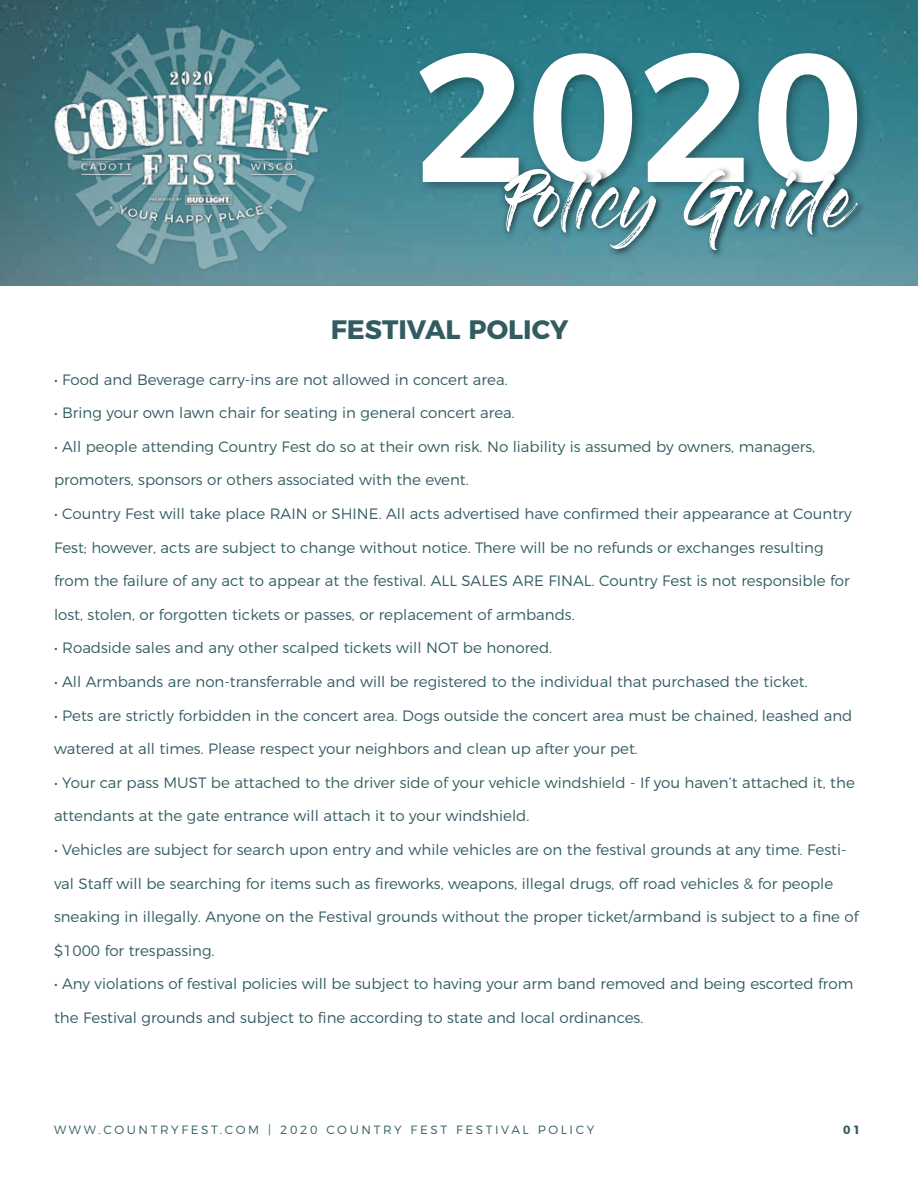
<style>
.page{position:relative;width:918px;height:1188px;background:#fff}
.page>*{position:absolute;margin:0;border:0;box-sizing:border-box;transform-origin:0 0}
.t1{font:600 182.4px "Montserrat";color:#fff}
.t2{font:55.65px "Gloss And Bloom";color:#fff}
.t3{font:700 26.7px "Montserrat";color:#325c61}
.t4{font:300 15px "Montserrat";color:#325c61}
.t5{font:300 12px "Montserrat";letter-spacing:.22em;color:#325c61}
.t6{font:700 12px "Montserrat";color:#325c61}
</style>
<div class="page">
<img style="left:0;top:0;width:918px;height:286px">
<img style="left:405px;top:18px;width:477px;height:237px">
<img style="left:497px;top:161px;width:372px;height:123px">
<img style="left:52px;top:21px;width:278px;height:252px">
<h1 class="t1" style="left:414px;top:-31px;width:452px">2020</h1>
<h2 class="t2" style="left:506px;top:175px;width:346px">Policy Guide</h2>
<h3 class="t3" style="left:331px;top:308px;width:239px">FESTIVAL POLICY</h3>
<p class="t4" style="left:54px;top:368px;width:455px">• Food and Beverage carry-ins are not allowed in concert area.</p>
<p class="t4" style="left:54px;top:401px;width:462px">• Bring your own lawn chair for seating in general concert area.</p>
<p class="t4" style="left:54px;top:435px;width:763px">• All people attending Country Fest do so at their own risk. No liability is assumed by owners, managers,</p>
<p class="t4" style="left:54px;top:468px;width:416px">promoters, sponsors or others associated with the event.</p>
<p class="t4" style="left:54px;top:502px;width:799px">• Country Fest will take place RAIN or SHINE. All acts advertised have confirmed their appearance at Country</p>
<p class="t4" style="left:54px;top:536px;width:771px">Fest; however, acts are subject to change without notice. There will be no refunds or exchanges resulting</p>
<p class="t4" style="left:54px;top:569px;width:797px">from the failure of any act to appear at the festival. ALL SALES ARE FINAL. Country Fest is not responsible for</p>
<p class="t4" style="left:54px;top:603px;width:522px">lost, stolen, or forgotten tickets or passes, or replacement of armbands.</p>
<p class="t4" style="left:54px;top:636px;width:500px">• Roadside sales and any other scalped tickets will NOT be honored.</p>
<p class="t4" style="left:54px;top:670px;width:755px">• All Armbands are non-transferrable and will be registered to the individual that purchased the ticket.</p>
<p class="t4" style="left:54px;top:704px;width:800px">• Pets are strictly forbidden in the concert area. Dogs outside the concert area must be chained, leashed and</p>
<p class="t4" style="left:54px;top:737px;width:585px">watered at all times. Please respect your neighbors and clean up after your pet.</p>
<p class="t4" style="left:54px;top:771px;width:802px">• Your car pass MUST be attached to the driver side of your vehicle windshield - If you haven’t attached it, the</p>
<p class="t4" style="left:54px;top:804px;width:477px">attendants at the gate entrance will attach it to your windshield.</p>
<p class="t4" style="left:54px;top:838px;width:794px">• Vehicles are subject for search upon entry and while vehicles are on the festival grounds at any time. Festi-</p>
<p class="t4" style="left:54px;top:872px;width:781px">val Staff will be searching for items such as fireworks, weapons, illegal drugs, off road vehicles &amp; for people</p>
<p class="t4" style="left:54px;top:905px;width:806px">sneaking in illegally. Anyone on the Festival grounds without the proper ticket/armband is subject to a fine of</p>
<p class="t4" style="left:54px;top:939px;width:162px">$1000 for trespassing.</p>
<p class="t4" style="left:54px;top:972px;width:801px">• Any violations of festival policies will be subject to having your arm band removed and being escorted from</p>
<p class="t4" style="left:54px;top:1006px;width:591px">the Festival grounds and subject to fine according to state and local ordinances.</p>
<p class="t5" style="left:54px;top:1120px;width:542px">WWW.COUNTRYFEST.COM | 2020 COUNTRY FEST FESTIVAL POLICY</p>
<p class="t6" style="left:843px;top:1120px;width:19px">01</p>
</div>
